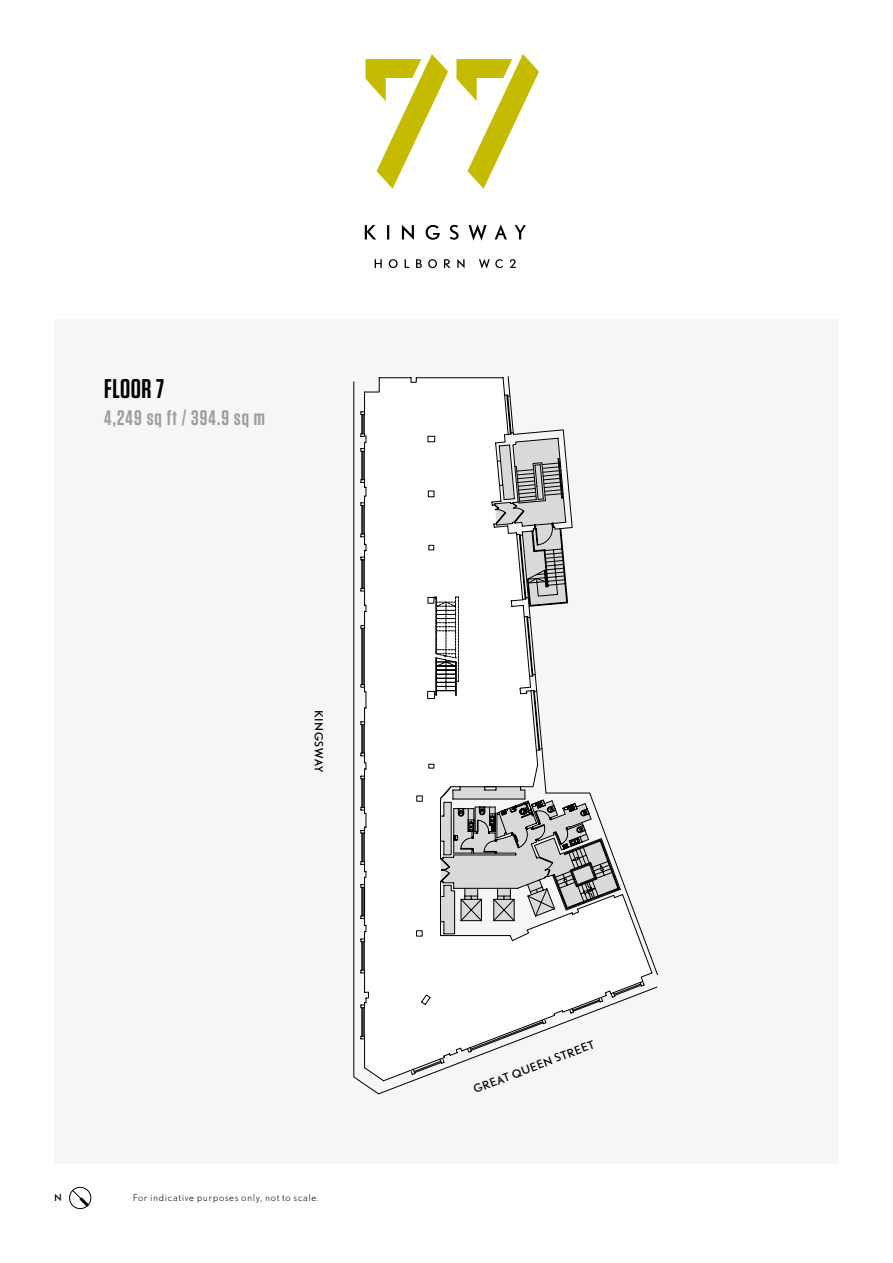
<style>
.page{position:relative;width:893px;height:1263px;background:#fff}
.page>*{position:absolute;margin:0;border:0;box-sizing:border-box;transform-origin:0 0}
.t1{font:600 27px "Tungsten";letter-spacing:.02em;color:#000}
.t2{font:600 21px "Tungsten";letter-spacing:.05em;color:#9d9d9c}
.t3{font:10.5px "DTL Nobel T";letter-spacing:.045em;color:#000}
.t4{font:300 9px "DTL Nobel T";letter-spacing:.065em;color:#000}
.t5{font:9px "DTL Nobel T";color:#000}
</style>
<div class="page">
<div style="left:54px;top:319px;width:785px;height:844px;background:#f6f6f6"></div>
<svg style="left:353px;top:381px;width:305px;height:713px"></svg>
<svg style="left:360px;top:377px;width:292px;height:704px"></svg>
<svg style="left:360px;top:395px;width:281px;height:669px"></svg>
<svg style="left:416px;top:436px;width:188px;height:569px"></svg>
<div style="left:69px;top:1187px;width:22px;height:22px;border:1px solid #000;border-radius:50%"></div>
<svg style="left:71px;top:1189px;width:21px;height:21px"></svg>
<svg style="left:366px;top:54px;width:173px;height:135px"></svg>
<svg style="left:375px;top:259px;width:141px;height:10px"></svg>
<svg style="left:365px;top:224px;width:161px;height:17px"></svg>
<h1 class="t1" style="left:104px;top:374px;width:61px">FLOOR 7</h1>
<h2 class="t2" style="left:104px;top:407px;width:162px">4,249 sq ft / 394.9 sq m</h2>
<p class="t3" style="left:326px;top:710px;width:63px;rotate:90deg">KINGSWAY</p>
<p class="t5" style="left:54px;top:1191px;width:9px">N</p>
<p class="t4" style="left:133px;top:1191px;width:188px">For indicative purposes only, not to scale.</p>
<p class="t3" style="left:471px;top:1083px;width:130px;rotate:-21deg">GREAT QUEEN STREET</p>
</div>
